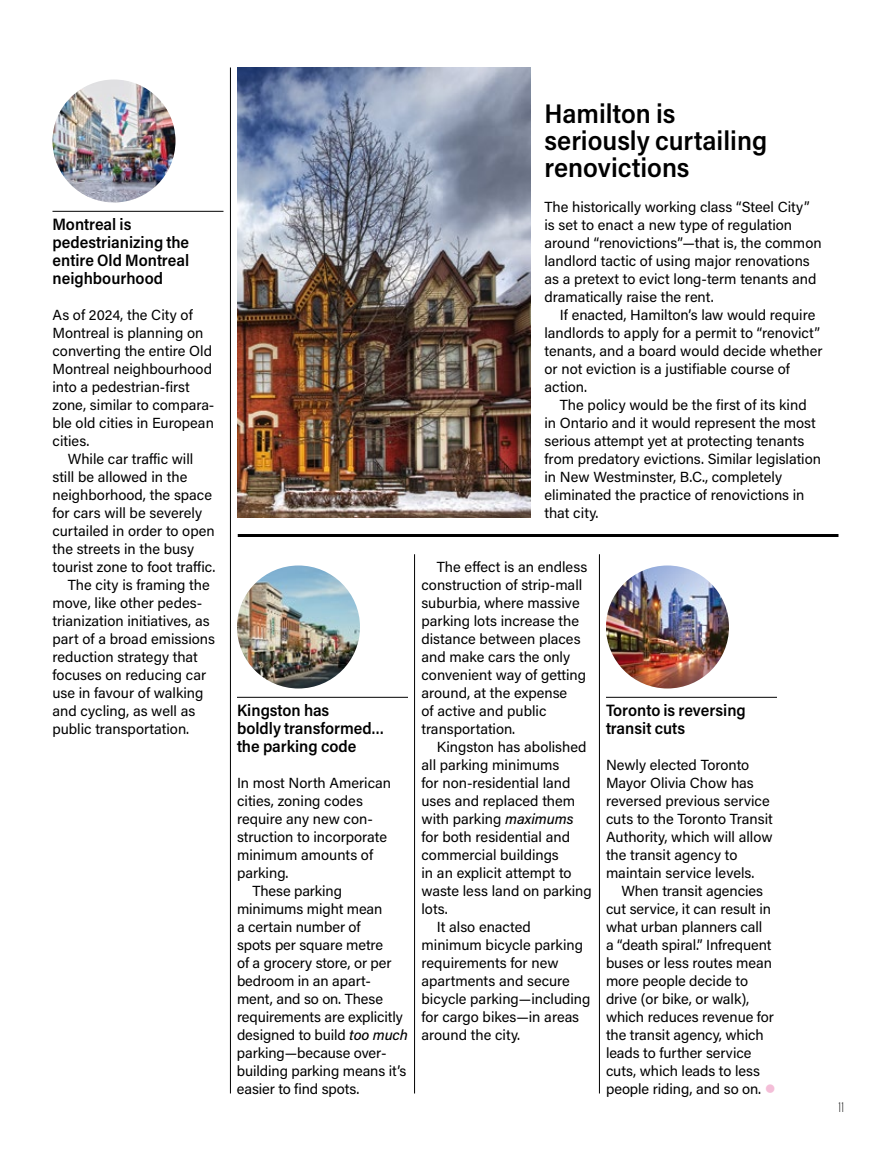
<style>
.page{position:relative;width:891px;height:1161px;background:#fff}
.page>*{position:absolute;margin:0;border:0;box-sizing:border-box;transform-origin:0 0}
.t1{font:600 27px/27px "Acumin Pro Semi Cond";color:#000}
.t2{font:600 16.5px/18px "Acumin Pro Semi Cond";color:#000}
.t3{font:14.7px/18px "Acumin Pro";color:#000}
.t4{font:300 13.8px "Tungsten";color:#000}
.s1{font-weight:500;font-style:italic}
.s2{color:#f4bed8}
</style>
<div class="page">
<hr style="left:230px;top:68px;width:1px;height:1026px;background:#000">
<hr style="left:52px;top:211px;width:172px;height:1px;background:#000">
<hr style="left:237px;top:697px;width:171px;height:1px;background:#000">
<hr style="left:606px;top:697px;width:171px;height:1px;background:#000">
<img style="left:52px;top:80px;width:124px;height:122px;border-radius:62px">
<img style="left:237px;top:566px;width:123px;height:122px;border-radius:62px">
<img style="left:606px;top:566px;width:123px;height:122px;border-radius:62px">
<hr style="left:599px;top:554px;width:1px;height:540px;background:#000">
<hr style="left:414px;top:554px;width:1px;height:540px;background:#000">
<hr style="left:238px;top:534px;width:600px;height:3px;background:#000">
<img style="left:237px;top:68px;width:294px;height:449px">
<p class="t2" style="left:52px;top:214px;width:138px">Montreal is pedestrianizing the entire Old Montreal neighbourhood</p>
<p class="t3" style="left:52px;top:305px;width:164px">As of 2024, the City of<br>Montreal is planning on converting the entire Old<br>Montreal neighbourhood into a pedestrian-first zone, similar to compara&shy;ble old cities in European cities.</p>
<p class="t3" style="left:68px;top:449px;width:127px">While car traffic will</p>
<p class="t3" style="left:52px;top:467px;width:136px">still be allowed in the</p>
<p class="t3" style="left:52px;top:485px;width:161px">neighborhood, the space</p>
<p class="t3" style="left:52px;top:503px;width:151px">for cars will be severely</p>
<p class="t3" style="left:52px;top:521px;width:164px">curtailed in order to open</p>
<p class="t3" style="left:52px;top:539px;width:143px">the streets in the busy</p>
<p class="t3" style="left:52px;top:557px;width:164px">tourist zone to foot traffic.</p>
<p class="t3" style="left:68px;top:575px;width:143px">The city is framing the</p>
<p class="t3" style="left:52px;top:593px;width:151px">move, like other pedes-</p>
<p class="t3" style="left:52px;top:611px;width:159px">trianization initiatives, as</p>
<p class="t3" style="left:52px;top:629px;width:164px">part of a broad emissions</p>
<p class="t3" style="left:52px;top:647px;width:147px">reduction strategy that</p>
<p class="t3" style="left:52px;top:665px;width:155px">focuses on reducing car</p>
<p class="t3" style="left:52px;top:683px;width:153px">use in favour of walking</p>
<p class="t3" style="left:52px;top:701px;width:144px">and cycling, as well as</p>
<p class="t3" style="left:52px;top:719px;width:138px">public transportation.</p>
<h1 class="t1" style="left:544px;top:99px;width:224px">Hamilton is seriously curtailing renovictions</h1>
<p class="t3" style="left:544px;top:197px;width:279px">The historically working class “Steel City” is set to enact a new type of regulation around “renovictions”—that is, the common landlord tactic of using major renovations as a pretext to evict long-term tenants and dramatically raise the rent.</p>
<p class="t3" style="left:544px;top:305px;width:280px;text-indent:15px">If enacted, Hamilton’s law would require landlords to apply for a permit to “renovict” tenants, and a board would decide whether or not eviction is a justifiable course of action.</p>
<p class="t3" style="left:544px;top:395px;width:278px;text-indent:15px">The policy would be the first of its kind in Ontario and it would represent the most serious attempt yet at protecting tenants from predatory evictions. Similar legislation in New Westminster, B.C., completely eliminated the practice of renovictions in that city.</p>
<p class="t2" style="left:237px;top:700px;width:149px">Kingston has<br>boldly transformed… the parking code</p>
<p class="t3" style="left:237px;top:773px;width:156px">In most North American</p>
<p class="t3" style="left:237px;top:791px;width:127px">cities, zoning codes</p>
<p class="t3" style="left:237px;top:809px;width:137px">require any new con-</p>
<p class="t3" style="left:237px;top:827px;width:152px">struction to incorporate</p>
<p class="t3" style="left:237px;top:845px;width:138px">minimum amounts of</p>
<p class="t3" style="left:237px;top:863px;width:53px">parking.</p>
<p class="t3" style="left:252px;top:881px;width:91px">These parking</p>
<p class="t3" style="left:237px;top:899px;width:147px">minimums might mean</p>
<p class="t3" style="left:237px;top:917px;width:125px">a certain number of</p>
<p class="t3" style="left:237px;top:935px;width:148px">spots per square metre</p>
<p class="t3" style="left:237px;top:953px;width:156px">of a grocery store, or per</p>
<p class="t3" style="left:237px;top:971px;width:136px">bedroom in an apart-</p>
<p class="t3" style="left:237px;top:989px;width:148px">ment, and so on. These</p>
<p class="t3" style="left:237px;top:1007px;width:167px">requirements are explicitly</p>
<p class="t3" style="left:237px;top:1025px;width:172px">designed to build <span class="s1">too much</span></p>
<p class="t3" style="left:237px;top:1043px;width:151px">parking—because over-</p>
<p class="t3" style="left:237px;top:1061px;width:171px">building parking means it’s</p>
<p class="t3" style="left:237px;top:1079px;width:124px">easier to find spots.</p>
<p class="t3" style="left:422px;top:557px;width:167px;text-indent:15px">The effect is an endless construction of strip-mall suburbia, where massive parking lots increase the distance between places and make cars the only convenient way of getting around, at the expense<br>of active and public transportation.</p>
<p class="t3" style="left:437px;top:737px;width:151px">Kingston has abolished</p>
<p class="t3" style="left:422px;top:755px;width:139px">all parking minimums</p>
<p class="t3" style="left:422px;top:773px;width:150px">for non-residential land</p>
<p class="t3" style="left:422px;top:791px;width:155px">uses and replaced them</p>
<p class="t3" style="left:422px;top:809px;width:154px">with parking <span class="s1">maximums</span></p>
<p class="t3" style="left:422px;top:827px;width:150px">for both residential and</p>
<p class="t3" style="left:422px;top:845px;width:139px">commercial buildings</p>
<p class="t3" style="left:422px;top:863px;width:152px">in an explicit attempt to</p>
<p class="t3" style="left:422px;top:881px;width:172px">waste less land on parking</p>
<p class="t3" style="left:422px;top:899px;width:28px">lots.</p>
<p class="t3" style="left:437px;top:917px;width:95px">It also enacted</p>
<p class="t3" style="left:422px;top:935px;width:163px">minimum bicycle parking</p>
<p class="t3" style="left:422px;top:953px;width:139px">requirements for new</p>
<p class="t3" style="left:422px;top:971px;width:150px">apartments and secure</p>
<p class="t3" style="left:422px;top:989px;width:171px">bicycle parking—including</p>
<p class="t3" style="left:422px;top:1007px;width:159px">for cargo bikes—in areas</p>
<p class="t3" style="left:422px;top:1025px;width:100px">around the city.</p>
<p class="t2" style="left:606px;top:700px;width:141px">Toronto is reversing transit cuts</p>
<p class="t3" style="left:606px;top:755px;width:168px">Newly elected Toronto<br>Mayor Olivia Chow has reversed previous service cuts to the Toronto Transit<br>Authority, which will allow the transit agency to maintain service levels.</p>
<p class="t3" style="left:606px;top:881px;width:171px;text-indent:15px">When transit agencies cut service, it can result in what urban planners call<br>a “death spiral.” Infrequent buses or less routes mean more people decide to drive (or bike, or walk), which reduces revenue for the transit agency, which leads to further service cuts, which leads to less people riding, and so on. <span class="s2">●</span></p>
<p class="t4" style="left:838px;top:1100px;width:7px">11</p>
</div>
